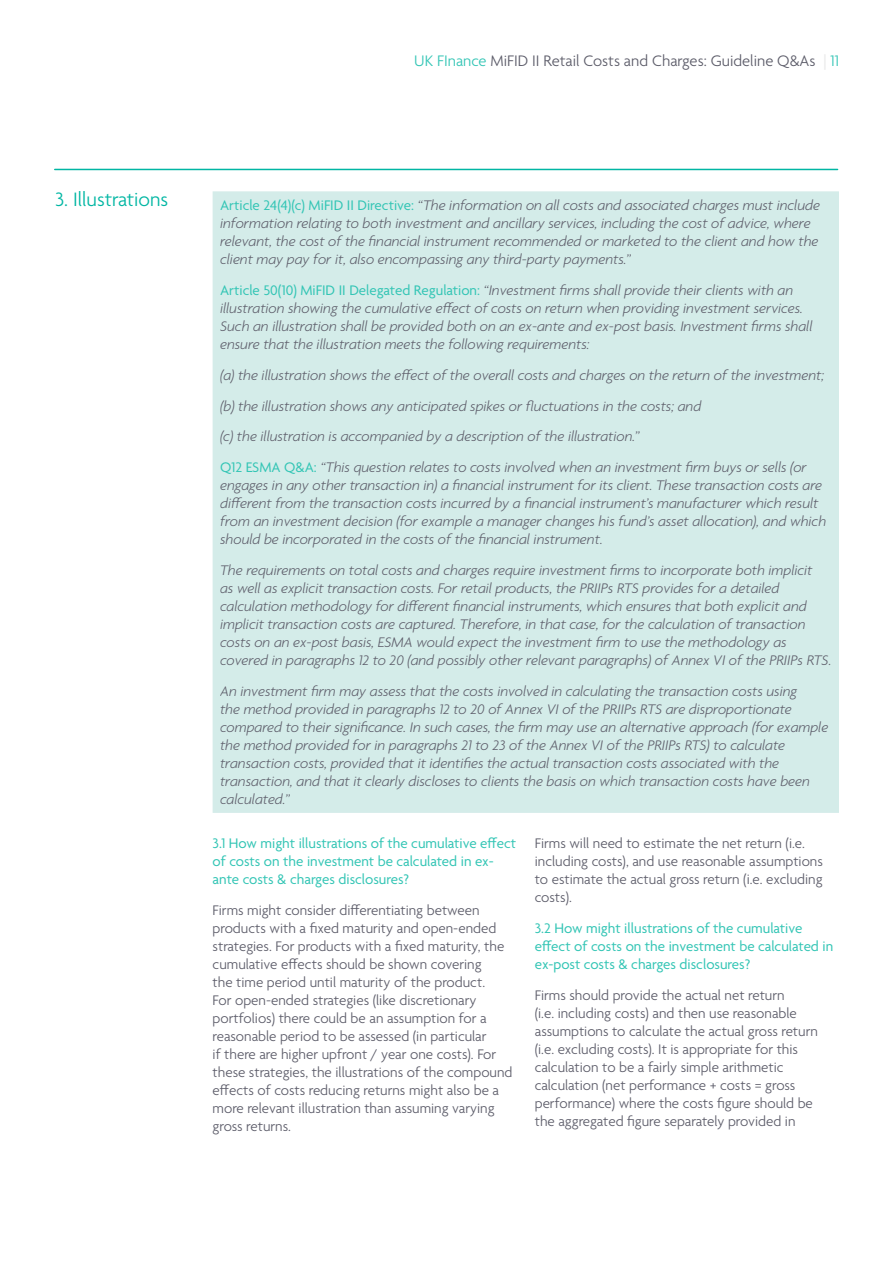
<style>
.page{position:relative;width:893px;height:1263px;background:#fff}
.page>*{position:absolute;margin:0;border:0;box-sizing:border-box;transform-origin:0 0}
.Sub_heading{font:300 21px "Agenda";color:#00b6a3}
.t1{font:300 16.5px "Agenda";color:#5c5c69}
.Body_text{font:italic 300 15px/18px "Agenda";color:#5c5c69}
.Body_text-2{font:300 15px/18px "Agenda";color:#5c5c69}
.Body_text-3{font:15px/18px "Agenda";color:#33c5b5}
.s1{color:#33c5b5}
.s2{color:#e4e4e4}
.s3{font-weight:400;font-style:normal;color:#33c5b5}
</style>
<div class="page">
<hr style="left:55px;top:169px;width:783px;height:1px;background:#00b6a3">
<div style="left:216px;top:195px;width:619px;height:614px;background:#d4ece9"></div>
<div style="left:213px;top:191px;width:626px;height:622px;border:8px solid #d4ece9"></div>
<p class="t1" style="left:414px;top:52px;width:426px"><span class="s1">UK FInance</span> MiFID II Retail Costs and Charges: Guideline Q&amp;As <span class="s2">|</span> <span class="s1">11</span></p>
<p class="Sub_heading" style="left:55px;top:188px;width:115px">3. Illustrations</p>
<p class="Body_text" style="left:220px;top:197px;width:601px"><span class="s3">Article 24(4)(c) MiFID II Directive:</span> “The information on all costs and associated charges must include information relating to both investment and ancillary services, including the cost of advice, where relevant, the cost of the financial instrument recommended or marketed to the client and how the client may pay for it, also encompassing any third-party payments.”</p>
<p class="Body_text" style="left:220px;top:281px;width:594px"><span class="s3">Article 50(10) MiFID II Delegated Regulation:</span> “Investment firms shall provide their clients with an illustration showing the cumulative effect of costs on return when providing investment services.<br>Such an illustration shall be provided both on an ex-ante and ex-post basis. Investment firms shall ensure that the illustration meets the following requirements:</p>
<p class="Body_text" style="left:220px;top:366px;width:605px">(a) the illustration shows the effect of the overall costs and charges on the return of the investment;</p>
<p class="Body_text" style="left:220px;top:397px;width:483px">(b) the illustration shows any anticipated spikes or fluctuations in the costs; and</p>
<p class="Body_text" style="left:220px;top:428px;width:421px">(c) the illustration is accompanied by a description of the illustration.”</p>
<p class="Body_text" style="left:220px;top:458px;width:608px"><span class="s3">Q12 ESMA Q&amp;A:</span> “This question relates to costs involved when an investment firm buys or sells (or engages in any other transaction in) a financial instrument for its client. These transaction costs are different from the transaction costs incurred by a financial instrument’s manufacturer which result from an investment decision (for example a manager changes his fund’s asset allocation), and which should be incorporated in the costs of the financial instrument.</p>
<p class="Body_text" style="left:220px;top:561px;width:613px">The requirements on total costs and charges require investment firms to incorporate both implicit<br>as well as explicit transaction costs. For retail products, the PRIIPs RTS provides for a detailed calculation methodology for different financial instruments, which ensures that both explicit and implicit transaction costs are captured. Therefore, in that case, for the calculation of transaction costs on an ex-post basis, ESMA would expect the investment firm to use the methodology as covered in paragraphs 12 to 20 (and possibly other relevant paragraphs) of Annex VI of the PRIIPs RTS.</p>
<p class="Body_text" style="left:220px;top:682px;width:610px">An investment firm may assess that the costs involved in calculating the transaction costs using<br>the method provided in paragraphs 12 to 20 of Annex VI of the PRIIPs RTS are disproportionate compared to their significance. In such cases, the firm may use an alternative approach (for example the method provided for in paragraphs 21 to 23 of the Annex VI of the PRIIPs RTS) to calculate transaction costs, provided that it identifies the actual transaction costs associated with the transaction, and that it clearly discloses to clients the basis on which transaction costs have been calculated.”</p>
<p class="Body_text-3" style="left:213px;top:835px;width:305px">3.1 How might illustrations of the cumulative effect of costs on the investment be calculated in ex&shy;ante costs &amp; charges disclosures?</p>
<p class="Body_text-2" style="left:213px;top:902px;width:301px">Firms might consider differentiating between products with a fixed maturity and open-ended strategies. For products with a fixed maturity, the cumulative effects should be shown covering<br>the time period until maturity of the product.<br>For open-ended strategies (like discretionary portfolios) there could be an assumption for a reasonable period to be assessed (in particular<br>if there are higher upfront / year one costs). For these strategies, the illustrations of the compound effects of costs reducing returns might also be a more relevant illustration than assuming varying gross returns.</p>
<p class="Body_text-2" style="left:535px;top:835px;width:290px">Firms will need to estimate the net return (i.e. including costs), and use reasonable assumptions to estimate the actual gross return (i.e. excluding costs).</p>
<p class="Body_text-3" style="left:535px;top:920px;width:300px">3.2 How might illustrations of the cumulative effect of costs on the investment be calculated in ex-post costs &amp; charges disclosures?</p>
<p class="Body_text-2" style="left:535px;top:987px;width:285px">Firms should provide the actual net return<br>(i.e. including costs) and then use reasonable assumptions to calculate the actual gross return (i.e. excluding costs). It is appropriate for this calculation to be a fairly simple arithmetic calculation (net performance + costs = gross performance) where the costs figure should be the aggregated figure separately provided in</p>
</div>
